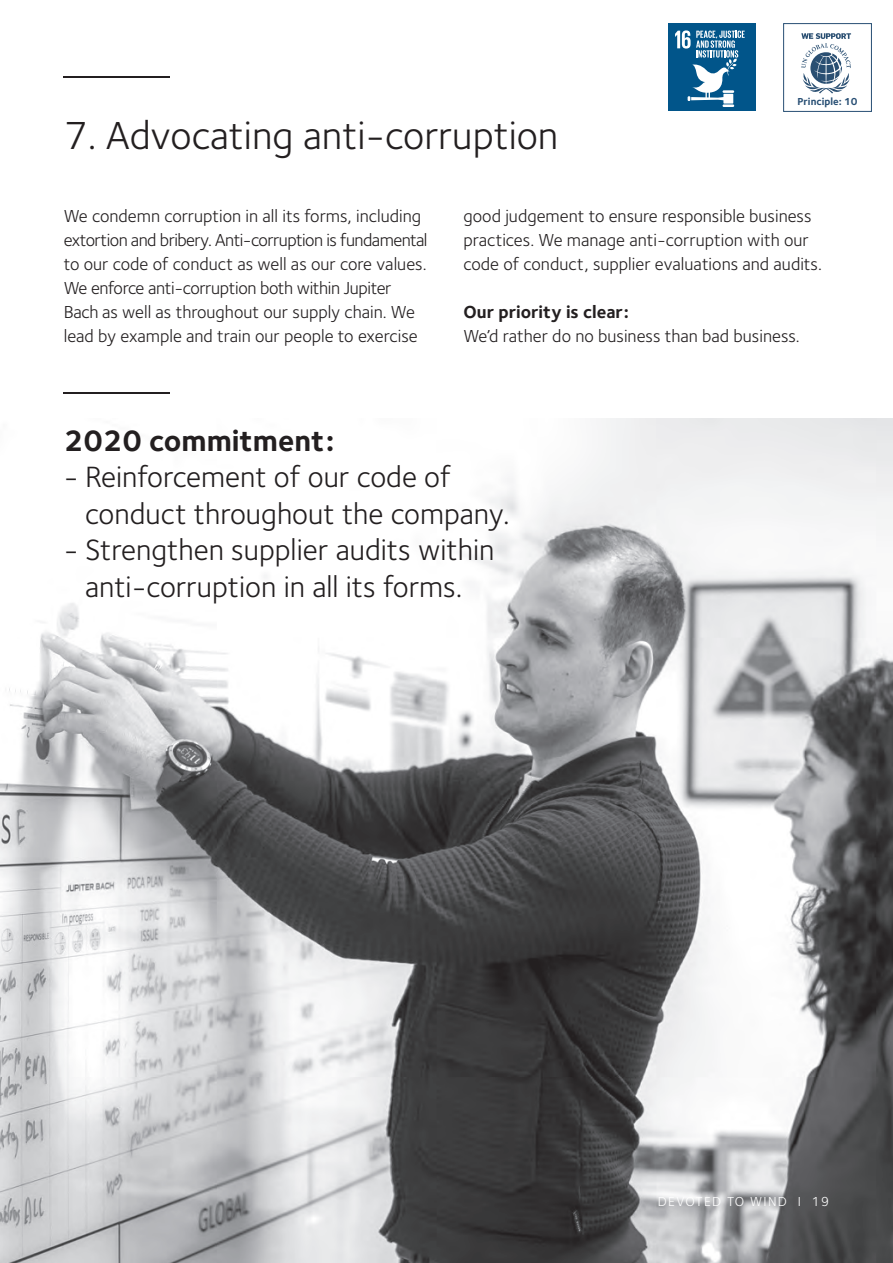
<style>
.page{position:relative;width:893px;height:1263px;background:#fff}
.page>*{position:absolute;margin:0;border:0;box-sizing:border-box;transform-origin:0 0}
.t1{font:40.5px "Foundry Sterling";color:#231f20}
.t2{font:30.3px/36.5px "Foundry Sterling";color:#231f20}
.t3{font:700 30.3px "Foundry Sterling";color:#231f20}
.t4{font:18px/24px "Foundry Sterling";color:#231f20}
.t5{font:700 18px "Foundry Sterling";color:#231f20}
.t6{font:13.5px "Foundry Sterling";letter-spacing:.1em;color:#fff}
.t7{font:700 10.5px "Foundry Sterling";color:#284f74}
</style>
<div class="page">
<div style="left:668px;top:23px;width:88px;height:88px;background:#01558a"></div>
<svg style="left:675px;top:30px;width:70px;height:77px"></svg>
<img style="left:0;top:419px;width:893px;height:844px">
<div style="left:783px;top:23px;width:89px;height:89px;border:1px solid #284f74"></div>
<svg style="left:801px;top:33px;width:50px;height:61px"></svg>
<hr style="left:64px;top:392px;width:106px;height:1px;background:#231f20">
<hr style="left:64px;top:77px;width:106px;height:1px;background:#231f20">
<h1 class="t1" style="left:64px;top:106px;width:496px">7. Advocating anti-corruption</h1>
<p class="t7" style="left:797px;top:95px;width:62px">Principle: 10</p>
<p class="t4" style="left:64px;top:204px;width:365px">We condemn corruption in all its forms, including extortion and bribery. Anti-corruption is fundamental to our code of conduct as well as our core values.<br>We enforce anti-corruption both within Jupiter Bach as well as throughout our supply chain. We lead by example and train our people to exercise</p>
<p class="t4" style="left:463px;top:203px;width:360px">good judgement to ensure responsible business practices. We manage anti-corruption with our code of conduct, supplier evaluations and audits.</p>
<p class="t5" style="left:463px;top:299px;width:167px">Our priority is clear:</p>
<p class="t4" style="left:463px;top:323px;width:338px">We’d rather do no business than bad business.</p>
<h2 class="t3" style="left:64px;top:419px;width:272px">2020 commitment:</h2>
<h2 class="t2" style="left:85px;top:458px;width:426px;text-indent:-21px">- Reinforcement of our code of conduct throughout the company.</h2>
<h2 class="t2" style="left:64px;top:531px;width:432px;text-align:center">- Strengthen supplier audits within anti-corruption in all its forms.</h2>
<p class="t6" style="left:658px;top:1191px;width:173px">DEVOTED TO WIND I 19</p>
</div>
